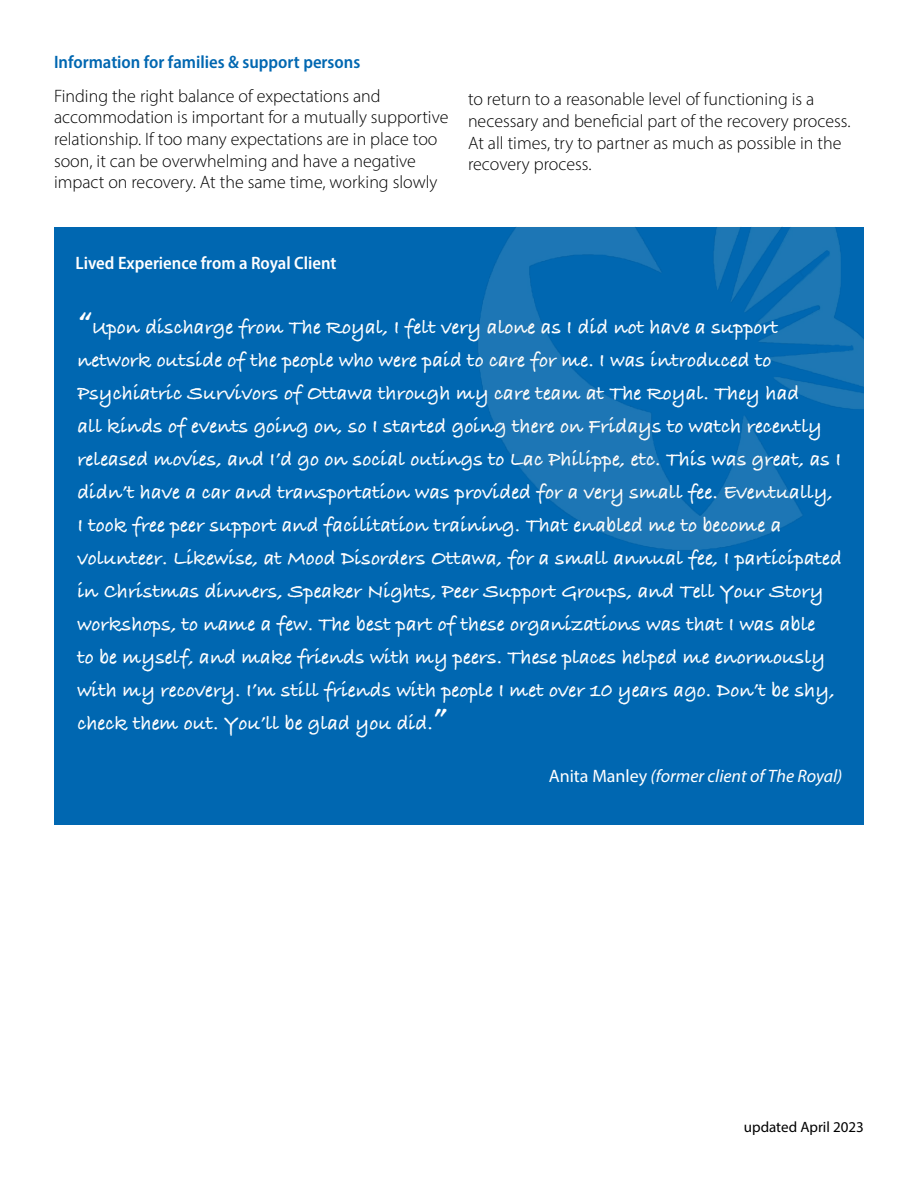
<style>
.page{position:relative;width:918px;height:1188px;background:#fff}
.page>*{position:absolute;margin:0;border:0;box-sizing:border-box;transform-origin:0 0}
.t1{font:700 21px/33px "Bradley Hand ITCTT";color:#fff}
.t2{font:300 18px/21.6px "Myriad Pro";color:#000}
.t3{font:600 semi-condensed 18px "Myriad Pro";color:#0067b1}
.t4{font:italic 18px "Myriad Pro";color:#fff}
.t5{font:600 semi-condensed 18px "Myriad Pro";color:#fff}
.t6{font:15px "Myriad Pro";color:#000}
.s1{font-size:36px}
.s2{font-style:normal}
</style>
<div class="page">
<div style="left:54px;top:227px;width:810px;height:597px;background:#0067b1"></div>
<img style="left:478px;top:227px;width:386px;height:323px">
<p class="t3" style="left:54px;top:50px;width:308px">Information for families &amp; support persons</p>
<p class="t2" style="left:54px;top:85px;width:396px">Finding the right balance of expectations and accommodation is important for a mutually supportive relationship. If too many expectations are in place too soon, it can be overwhelming and have a negative impact on recovery. At the same time, working slowly</p>
<p class="t2" style="left:468px;top:88px;width:384px">to return to a reasonable level of functioning is a necessary and beneficial part of the recovery process.<br>At all times, try to partner as much as possible in the recovery process.</p>
<p class="t5" style="left:76px;top:252px;width:262px">Lived Experience from a Royal Client</p>
<p class="t1" style="left:77px;top:310px;width:766px"><span class="s1">“</span>Upon discharge from The Royal, I felt very alone as I did not have a support network outside of the people who were paid to care for me. I was introduced to Psychiatric Survivors of Ottawa through my care team at The Royal. They had<br>all kinds of events going on, so I started going there on Fridays to watch recently released movies, and I’d go on social outings to Lac Philippe, etc. This was great, as I didn’t have a car and transportation was provided for a very small fee. Eventually, I took free peer support and facilitation training. That enabled me to become a volunteer. Likewise, at Mood Disorders Ottawa, for a small annual fee, I participated in Christmas dinners, Speaker Nights, Peer Support Groups, and Tell Your Story workshops, to name a few. The best part of these organizations was that I was able<br>to be myself, and make friends with my peers. These places helped me enormously with my recovery. I’m still friends with people I met over 10 years ago. Don’t be shy, check them out. You’ll be glad you did.<span class="s1">”</span></p>
<p class="t4" style="left:549px;top:765px;width:295px"><span class="s2">Anita Manley</span> (former client of The Royal)</p>
<p class="t6" style="left:744px;top:1118px;width:122px">updated April 2023</p>
</div>
